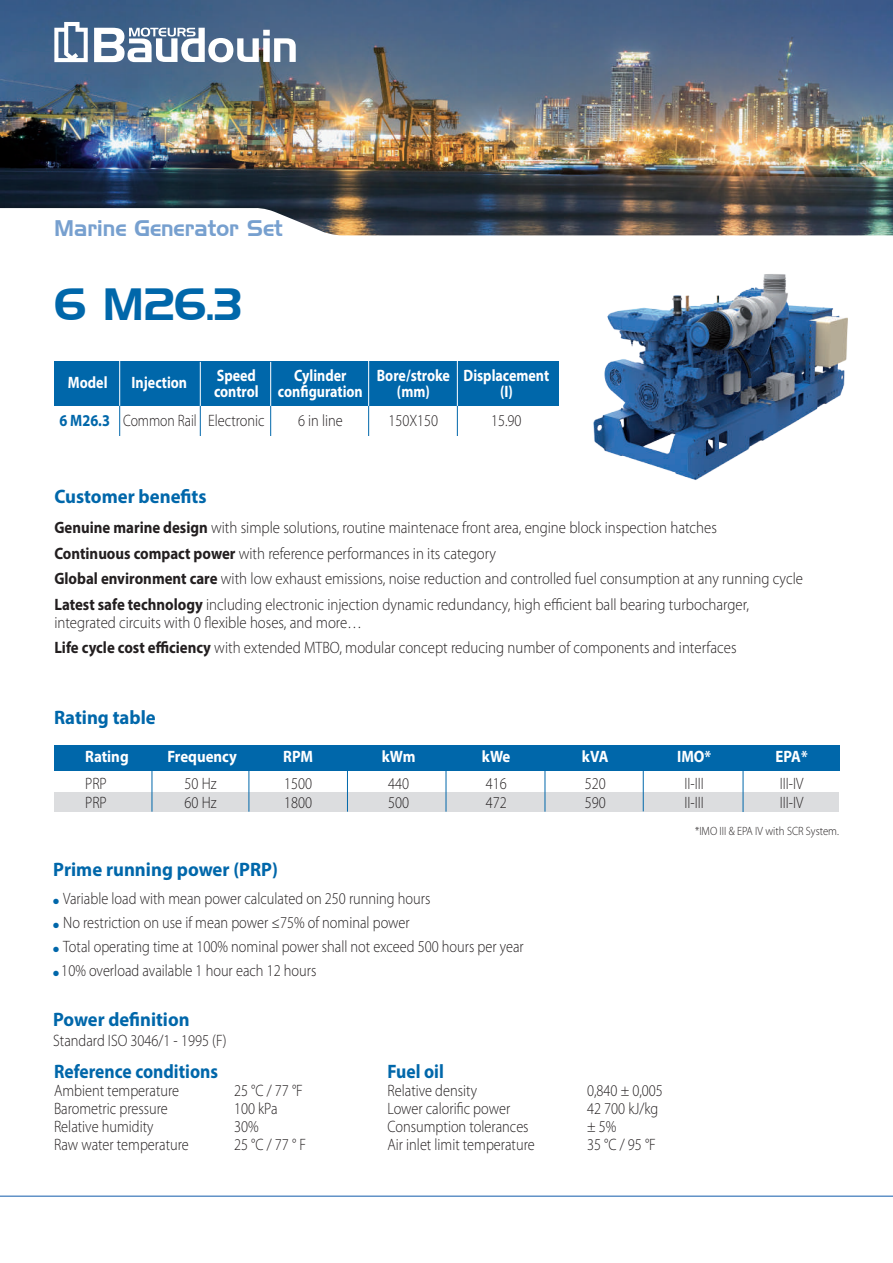
<style>
.page{position:relative;width:893px;height:1263px;background:#fff}
.page>*{position:absolute;margin:0;border:0;box-sizing:border-box;transform-origin:0 0}
.t1{font:45px "Hanzel Normal";color:#0067aa}
.t2{font:22.5px "Hanzel Normal";color:#77a0cf;scale:.96 1}
.t3{font:700 19.5px "Myriad Pro";color:#0067aa;scale:.96 1}
.t4{font:700 19.5px "Myriad Pro";color:#0067aa;scale:.9 1}
.t5{font:700 19.5px "Myriad Pro";color:#0067aa;scale:.95 1}
.t6{font:300 16.5px "Myriad Pro";color:#231f20;scale:.87 1}
.t7{font:300 16.5px/25.5px "Myriad Pro";color:#231f20;scale:.9 1}
.t8{font:700 16.5px "Myriad Pro";color:#fff;scale:.85 1}
.t9{font:700 16.5px "Myriad Pro";color:#fff;scale:.9 1}
.t10{font:300 16.5px "Myriad Pro";color:#231f20;scale:.83 1}
.t11{font:300 12px "Myriad Pro";color:#231f20;scale:.9 1}
.s1{font-weight:700;color:#0067aa}
.s2{font-weight:700}
.s3{color:#0067aa}
</style>
<div class="page">
<div style="left:54px;top:362px;width:505px;height:44px;background:#0067aa"></div>
<div style="left:54px;top:792px;width:785px;height:20px;background:#dcdddf"></div>
<img style="left:0;top:0;width:893px;height:208px">
<svg style="left:0;top:208px;width:893px;height:28px"></svg>
<svg style="left:94px;top:28px;width:202px;height:34px"></svg>
<svg style="left:54px;top:22px;width:34px;height:40px"></svg>
<div style="left:54px;top:745px;width:785px;height:26px;background:#0067aa"></div>
<hr style="left:119px;top:356px;width:1px;height:50px;background:#fff">
<hr style="left:200px;top:362px;width:1px;height:50px;background:#fff">
<hr style="left:270px;top:362px;width:1px;height:50px;background:#fff">
<hr style="left:368px;top:359px;width:1px;height:50px;background:#fff">
<hr style="left:457px;top:359px;width:1px;height:50px;background:#fff">
<img style="left:593px;top:274px;width:255px;height:206px">
<hr style="left:119px;top:406px;width:1px;height:30px;background:#0067aa">
<hr style="left:200px;top:406px;width:1px;height:30px;background:#0067aa">
<hr style="left:270px;top:406px;width:1px;height:30px;background:#0067aa">
<hr style="left:368px;top:406px;width:1px;height:30px;background:#0067aa">
<hr style="left:457px;top:406px;width:1px;height:30px;background:#0067aa">
<hr style="left:249px;top:751px;width:1px;height:61px;background:#0067aa">
<hr style="left:152px;top:753px;width:1px;height:59px;background:#0067aa">
<hr style="left:347px;top:753px;width:1px;height:59px;background:#0067aa">
<hr style="left:446px;top:753px;width:1px;height:59px;background:#0067aa">
<hr style="left:545px;top:755px;width:1px;height:57px;background:#0067aa">
<hr style="left:643px;top:754px;width:1px;height:57px;background:#0067aa">
<hr style="left:743px;top:755px;width:1px;height:57px;background:#0067aa">
<hr style="left:0;top:1195px;width:893px;height:2px;background:#6192c7">
<h2 class="t2" style="left:54px;top:215px;width:240px">Marine Generator Set</h2>
<h1 class="t1" style="left:54px;top:278px;width:190px">6 M26.3</h1>
<p class="t8" style="left:217px;top:365px;width:48px">Speed</p>
<p class="t8" style="left:294px;top:365px;width:63px">Cylinder</p>
<p class="t8" style="left:377px;top:365px;width:204px">Bore/stroke Displacement</p>
<p class="t8" style="left:214px;top:381px;width:177px">control configuration</p>
<p class="t8" style="left:397px;top:381px;width:40px">(mm)</p>
<p class="t8" style="left:500px;top:381px;width:17px">(I)</p>
<p class="t10" style="left:59px;top:410px;width:249px"><span class="s1">6 M26.3</span> Common Rail Electronic</p>
<p class="t6" style="left:298px;top:410px;width:53px">6 in line</p>
<p class="t6" style="left:388px;top:410px;width:59px">150X150</p>
<p class="t6" style="left:491px;top:410px;width:37px">15.90</p>
<p class="t8" style="left:68px;top:372px;width:48px">Model</p>
<p class="t8" style="left:132px;top:372px;width:67px">Injection</p>
<p class="t3" style="left:54px;top:484px;width:160px">Customer benefits</p>
<p class="t7" style="left:54px;top:515px;width:833px"><span class="s2">Genuine marine design</span> with simple solutions, routine maintenace front area, engine block inspection hatches<br><span class="s2">Continuous compact power</span> with reference performances in its category<br><span class="s2">Global environment care</span> with low exhaust emissions, noise reduction and controlled fuel consumption at any running cycle <span class="s2">Latest safe technology</span> including electronic injection dynamic redundancy, high efficient ball bearing turbocharger,</p>
<p class="t7" style="left:54px;top:609px;width:759px">integrated circuits with 0 flexible hoses, and more…<br><span class="s2">Life cycle cost efficiency</span> with extended MTBO, modular concept reducing number of components and interfaces</p>
<p class="t3" style="left:54px;top:705px;width:107px">Rating table</p>
<p class="t9" style="left:85px;top:745px;width:50px">Rating</p>
<p class="t9" style="left:167px;top:745px;width:79px">Frequency</p>
<p class="t9" style="left:283px;top:745px;width:35px">RPM</p>
<p class="t9" style="left:382px;top:745px;width:39px">kWm</p>
<p class="t9" style="left:482px;top:745px;width:33px">kWe</p>
<p class="t9" style="left:582px;top:745px;width:31px">kVA</p>
<p class="t9" style="left:677px;top:745px;width:39px">IMO*</p>
<p class="t9" style="left:776px;top:745px;width:37px">EPA*</p>
<p class="t6" style="left:85px;top:773px;width:26px">PRP</p>
<p class="t6" style="left:185px;top:773px;width:39px">50 Hz</p>
<p class="t6" style="left:284px;top:773px;width:34px">1500</p>
<p class="t6" style="left:388px;top:773px;width:26px">440</p>
<p class="t6" style="left:486px;top:773px;width:26px">416</p>
<p class="t6" style="left:585px;top:773px;width:26px">520</p>
<p class="t6" style="left:684px;top:773px;width:24px">II-III</p>
<p class="t6" style="left:780px;top:773px;width:29px">III-IV</p>
<p class="t6" style="left:85px;top:793px;width:26px">PRP</p>
<p class="t6" style="left:185px;top:793px;width:39px">60 Hz</p>
<p class="t6" style="left:284px;top:793px;width:34px">1800</p>
<p class="t6" style="left:388px;top:793px;width:26px">500</p>
<p class="t6" style="left:486px;top:793px;width:26px">472</p>
<p class="t6" style="left:585px;top:793px;width:26px">590</p>
<p class="t6" style="left:684px;top:793px;width:24px">II-III</p>
<p class="t6" style="left:780px;top:793px;width:29px">III-IV</p>
<p class="t3" style="left:53px;top:856px;width:235px">Prime running power (PRP)</p>
<p class="t6" style="left:53px;top:889px;width:435px"><span class="s3">●</span> Variable load with mean power calculated on 250 running hours</p>
<p class="t6" style="left:53px;top:913px;width:411px"><span class="s3">●</span> No restriction on use if mean power ≤75% of nominal power</p>
<p class="t6" style="left:53px;top:937px;width:542px"><span class="s3">●</span> Total operating time at 100% nominal power shall not exceed 500 hours per year</p>
<p class="t6" style="left:53px;top:961px;width:304px"><span class="s3">●</span> 10% overload available 1 hour each 12 hours</p>
<p class="t5" style="left:53px;top:1007px;width:145px">Power definition</p>
<p class="t6" style="left:53px;top:1030px;width:201px">Standard ISO 3046/1 - 1995 (F)</p>
<p class="t4" style="left:54px;top:1059px;width:184px">Reference conditions</p>
<p class="t6" style="left:54px;top:1081px;width:145px">Ambient temperature</p>
<p class="t6" style="left:234px;top:1081px;width:81px">25 °C / 77 °F</p>
<p class="t6" style="left:54px;top:1099px;width:132px">Barometric pressure</p>
<p class="t6" style="left:234px;top:1099px;width:52px">100 kPa</p>
<p class="t6" style="left:54px;top:1117px;width:116px">Relative humidity</p>
<p class="t6" style="left:234px;top:1117px;width:30px">30%</p>
<p class="t6" style="left:54px;top:1135px;width:156px">Raw water temperature</p>
<p class="t6" style="left:234px;top:1135px;width:84px">25 °C / 77 ° F</p>
<p class="t4" style="left:387px;top:1059px;width:64px">Fuel oil</p>
<p class="t6" style="left:387px;top:1081px;width:104px">Relative density</p>
<p class="t6" style="left:587px;top:1081px;width:89px">0,840 ± 0,005</p>
<p class="t6" style="left:387px;top:1099px;width:143px">Lower calorific power</p>
<p class="t6" style="left:587px;top:1099px;width:84px">42 700 kJ/kg</p>
<p class="t6" style="left:387px;top:1117px;width:164px">Consumption tolerances</p>
<p class="t6" style="left:587px;top:1117px;width:35px">± 5%</p>
<p class="t6" style="left:387px;top:1135px;width:171px">Air inlet limit temperature</p>
<p class="t6" style="left:587px;top:1135px;width:81px">35 °C / 95 °F</p>
<p class="t11" style="left:695px;top:824px;width:161px">*IMO III &amp; EPA IV with SCR System.</p>
</div>
